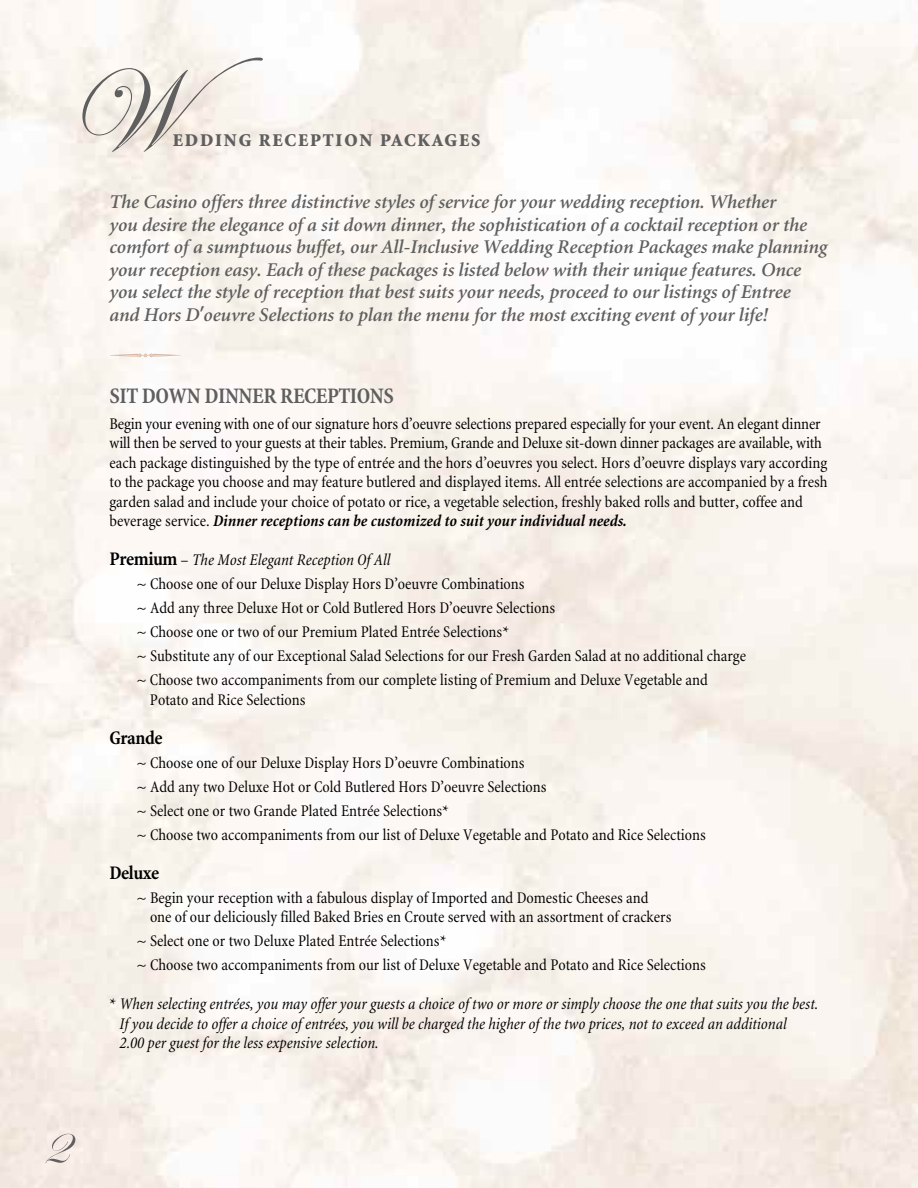
<style>
.page{position:relative;width:918px;height:1188px;background:#fff}
.page>*{position:absolute;margin:0;border:0;box-sizing:border-box;transform-origin:0 0}
.t1{font:117px "Edwardian Script ITC";color:#5f5f5f}
.t2{font:54px "Edwardian Script ITC";color:#5f5f5f}
.t3{font:700 condensed 22.5px "Minion";letter-spacing:-.025em;color:#5f5f5f}
.t4{font:italic 600 19.5px/22.5px "Minion Cyr";letter-spacing:-.005em;color:#5f5f5f}
.t5{font:700 condensed 19.5px "Minion";letter-spacing:-.02em;color:#000}
.t6{font:900 18px "Minion";letter-spacing:.1em;color:#5f5f5f}
.t7{font:condensed 16.5px/24px "Minion";color:#000}
.t8{font:italic condensed 16.5px/19.5px "Minion";color:#000}
.s1{font-family:"Tahoma";font-weight:400;font-style:normal}
.s2{font-weight:700;font-style:italic}
.s3{font-weight:700;font-size:19.5px}
.s4{font-style:italic}
.s5{font-style:normal}
</style>
<div class="page">
<svg style="left:110px;top:353px;width:72px;height:4px"></svg>
<h1 class="t1" style="left:65px;top:37px;width:199px">j</h1>
<p class="t6" style="left:173px;top:133px;width:309px">EDDING RECEPTION PACKAGES</p>
<p class="t4" style="left:110px;top:193px;width:719px">The Casino offers three distinctive styles of service for your wedding reception. Whether<br>you desire the elegance of a sit down dinner, the sophistication of a cocktail reception or the comfort of a sumptuous buffet, our All-Inclusive Wedding Reception Packages make planning your reception easy. Each of these packages is listed below with their unique features. Once you select the style of reception that best suits your needs, proceed to our listings of Entree</p>
<p class="t4" style="left:110px;top:305px;width:660px">and Hors D<span class="s1">’</span>oeuvre Selections to plan the menu for the most exciting event of your life!</p>
<h2 class="t2" style="left:41px;top:1112px;width:27px">E</h2>
<h3 class="t3" style="left:110px;top:388px;width:286px">SIT DOWN DINNER RECEPTIONS</h3>
<p class="t7" style="left:109px;top:415px;width:720px;line-height:19.5px">Begin your evening with one of our signature hors d’oeuvre selections prepared especially for your event. An elegant dinner will then be served to your guests at their tables. Premium, Grande and Deluxe sit-down dinner packages are available, with each package distinguished by the type of entrée and the hors d’oeuvres you select. Hors d’oeuvre displays vary according to the package you choose and may feature butlered and displayed items. All entrée selections are accompanied by a fresh garden salad and include your choice of potato or rice, a vegetable selection, freshly baked rolls and butter, coffee and beverage service. <span class="s2">Dinner receptions can be customized to suit your individual needs.</span></p>
<p class="t7" style="left:136px;top:550px;width:611px;text-indent:-27px"><span class="s3">Premium</span> – <span class="s4">The Most Elegant Reception Of All<br></span>~ Choose one of our Deluxe Display Hors D’oeuvre Combinations<br>~ Add any three Deluxe Hot or Cold Butlered Hors D’oeuvre Selections<br>~ Choose one or two of our Premium Plated Entrée Selections*<br>~ Substitute any of our Exceptional Salad Selections for our Fresh Garden Salad at no additional charge ~ Choose two accompaniments from our complete listing of Premium and Deluxe Vegetable and</p>
<p class="t7" style="left:150px;top:689px;width:157px">Potato and Rice Selections</p>
<p class="t5" style="left:110px;top:730px;width:55px">Grande</p>
<p class="t7" style="left:136px;top:752px;width:571px">~ Choose one of our Deluxe Display Hors D’oeuvre Combinations<br>~ Add any two Deluxe Hot or Cold Butlered Hors D’oeuvre Selections<br>~ Select one or two Grande Plated Entrée Selections*<br>~ Choose two accompaniments from our list of Deluxe Vegetable and Potato and Rice Selections</p>
<p class="t5" style="left:110px;top:865px;width:51px">Deluxe</p>
<p class="t7" style="left:150px;top:889px;width:523px;line-height:19.5px;text-indent:-14px">~ Begin your reception with a fabulous display of Imported and Domestic Cheeses and one of our deliciously filled Baked Bries en Croute served with an assortment of crackers</p>
<p class="t7" style="left:136px;top:931px;width:571px">~ Select one or two Deluxe Plated Entrée Selections*<br>~ Choose two accompaniments from our list of Deluxe Vegetable and Potato and Rice Selections</p>
<p class="t8" style="left:120px;top:996px;width:700px;text-indent:-10px"><span class="s5">*</span> When selecting entrées, you may offer your guests a choice of two or more or simply choose the one that suits you the best.<br>If you decide to offer a choice of entrées, you will be charged the higher of the two prices, not to exceed an additional<br>2.00 per guest for the less expensive selection.</p>
</div>
